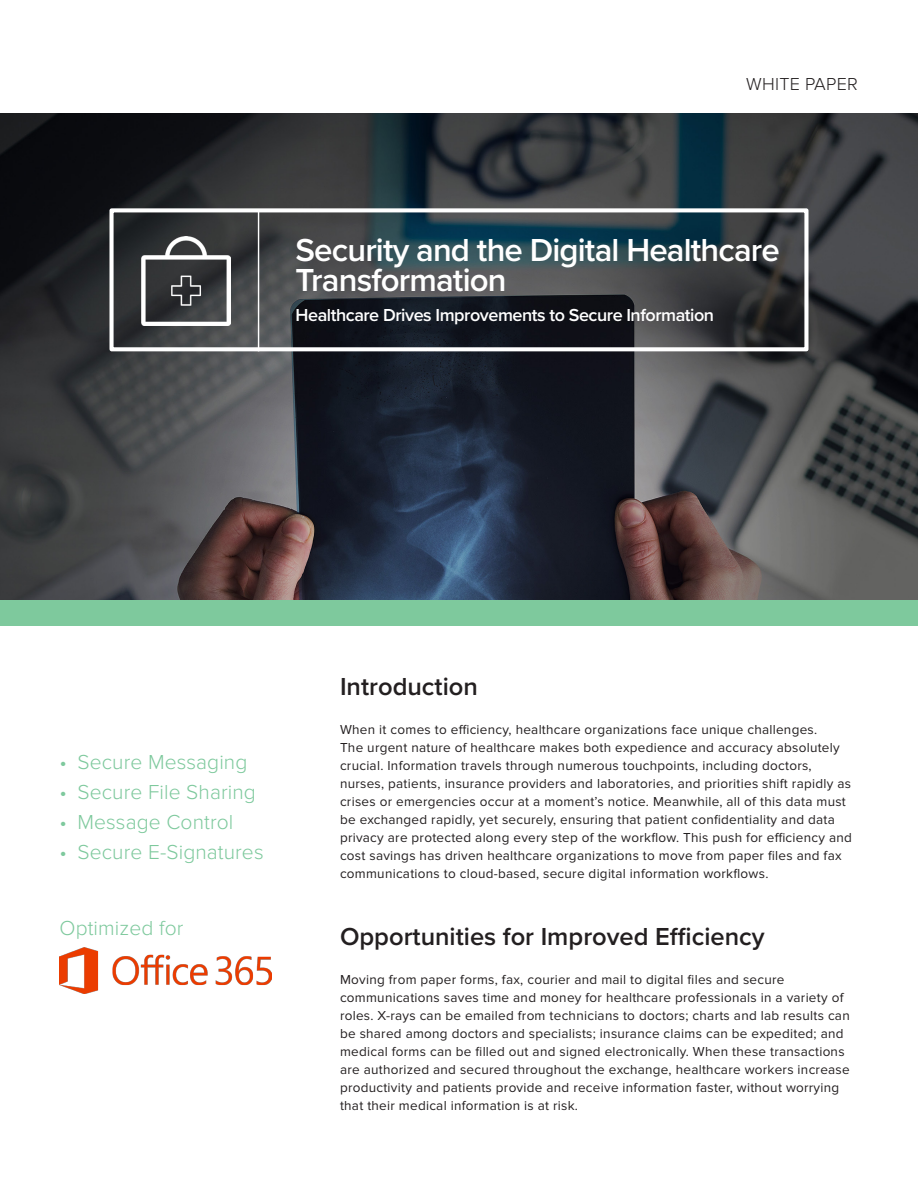
<style>
.page{position:relative;width:918px;height:1188px;background:#fff}
.page>*{position:absolute;margin:0;border:0;box-sizing:border-box;transform-origin:0 0}
.t1{font:600 33px/30px "Proxima Nova";letter-spacing:-.025em;color:#fff}
.t2{font:600 25.5px "Proxima Nova";color:#231f20}
.t3{font:300 21px "Proxima Nova";letter-spacing:.005em;color:#7ec99d}
.t4{font:600 18px "Proxima Nova";letter-spacing:-.025em;color:#fff}
.t5{font:300 18px "Proxima Nova";letter-spacing:.015em;color:#231f20}
.t6{font:13.5px/18px "Proxima Nova";letter-spacing:.02em;color:#231f20}
</style>
<div class="page">
<img style="left:0;top:113px;width:918px;height:487px">
<div style="left:109px;top:208px;width:700px;height:143px;border:4px solid #fff"></div>
<hr style="left:258px;top:211px;width:1px;height:140px;background:#fff">
<div style="left:0;top:600px;width:918px;height:26px;background:#7ec99d"></div>
<img style="left:60px;top:947px;width:212px;height:47px">
<img style="left:141px;top:236px;width:90px;height:89px">
<p class="t5" style="left:746px;top:74px;width:113px">WHITE PAPER</p>
<p class="t1" style="left:296px;top:235px;width:486px">Security and the Digital Healthcare<br>Transformation</p>
<p class="t4" style="left:296px;top:304px;width:420px">Healthcare Drives Improvements to Secure Information</p>
<p class="t3" style="left:60px;top:750px;width:189px">• Secure Messaging</p>
<p class="t3" style="left:60px;top:780px;width:198px">• Secure File Sharing</p>
<p class="t3" style="left:60px;top:810px;width:175px">• Message Control</p>
<p class="t3" style="left:60px;top:840px;width:206px">• Secure E-Signatures</p>
<p class="t3" style="left:60px;top:916px;width:125px">Optimized for</p>
<p class="t2" style="left:340px;top:671px;width:139px">Introduction</p>
<p class="t6" style="left:340px;top:721px;width:513px">When it comes to efficiency, healthcare organizations face unique challenges.<br>The urgent nature of healthcare makes both expedience and accuracy absolutely crucial. Information travels through numerous touchpoints, including doctors, nurses, patients, insurance providers and laboratories, and priorities shift rapidly as crises or emergencies occur at a moment’s notice. Meanwhile, all of this data must be exchanged rapidly, yet securely, ensuring that patient confidentiality and data privacy are protected along every step of the workflow. This push for efficiency and cost savings has driven healthcare organizations to move from paper files and fax communications to cloud-based, secure digital information workflows.</p>
<p class="t2" style="left:340px;top:921px;width:426px">Opportunities for Improved Efficiency</p>
<p class="t6" style="left:340px;top:971px;width:511px">Moving from paper forms, fax, courier and mail to digital files and secure communications saves time and money for healthcare professionals in a variety of roles. X-rays can be emailed from technicians to doctors; charts and lab results can be shared among doctors and specialists; insurance claims can be expedited; and medical forms can be filled out and signed electronically. When these transactions are authorized and secured throughout the exchange, healthcare workers increase productivity and patients provide and receive information faster, without worrying that their medical information is at risk.</p>
</div>
